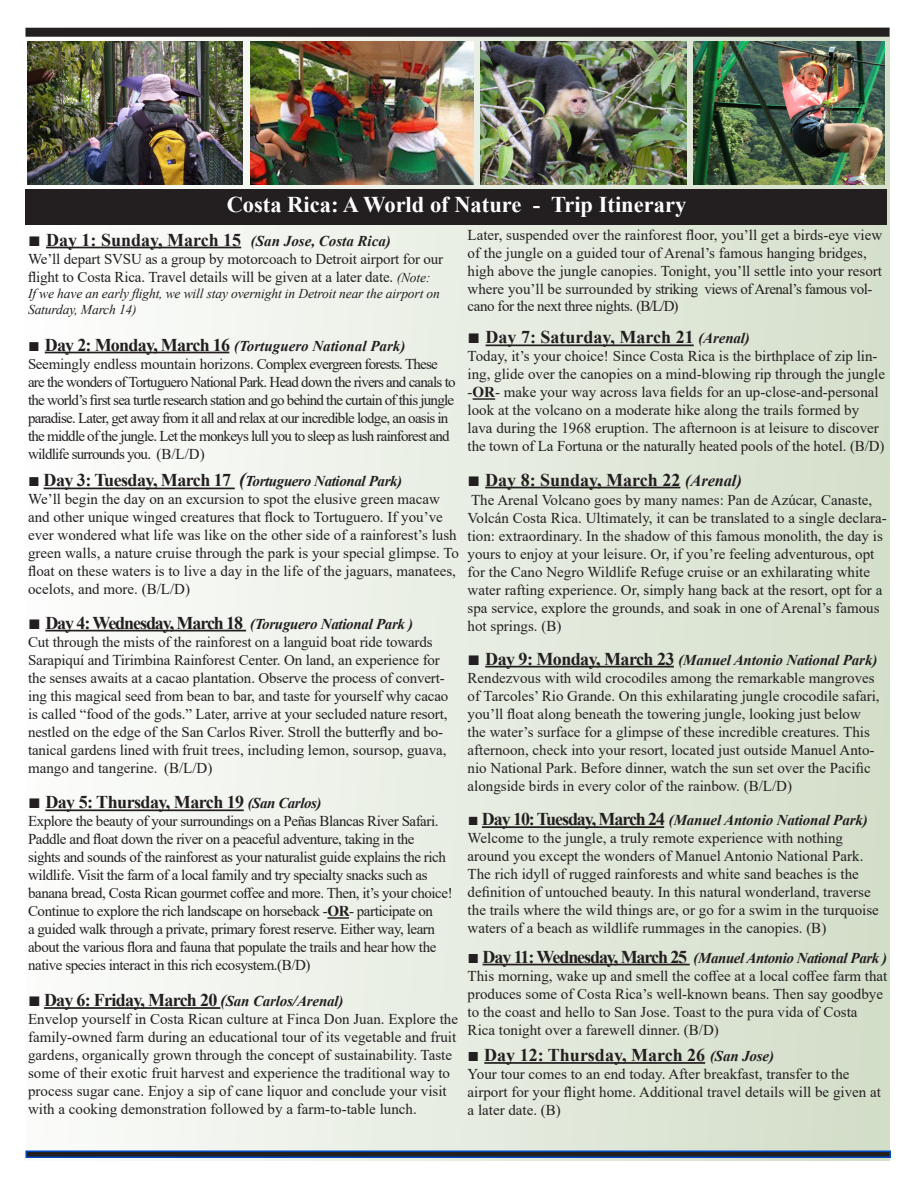
<style>
.page{position:relative;width:918px;height:1188px;background:#fff}
.page>*{position:absolute;margin:0;border:0;box-sizing:border-box;transform-origin:0 0}
.t1{font:700 22.5px "Times New Roman";color:#fff}
.t2{font:700 18px "Times New Roman";color:#231f20}
.t3{font:700 18px "Times New Roman";letter-spacing:-.04em;color:#231f20}
.t4{font:700 18px "Times New Roman";letter-spacing:-.03em;color:#231f20}
.t5{font:15px/18px "Times New Roman";color:#231f20}
.t6{font:15px/18px "Times New Roman";letter-spacing:-.03em;color:#231f20}
.t7{font:15px/18px "Times New Roman";letter-spacing:-.05em;color:#231f20}
.t8{font:italic 13.5px/16.2px "Times New Roman";letter-spacing:-.01em;color:#231f20}
.s1{font-weight:400;font-size:21px}
.s2{font-style:italic;font-size:15px}
.s3{font-style:italic;font-size:13.5px}
.s4{font-size:19.5px}
.s5{font-weight:700;font-size:18px}
.s6{font-weight:700;font-style:italic}
.s7{font-weight:700;font-style:italic;font-size:19.5px}
.s8{font-size:21px}
.s9{font-weight:700}
.s10{font-style:italic;font-size:16.5px}
.s11{font-size:18px}
.s12{font-weight:700;font-size:19.5px}
</style>
<div class="page">
<div style="left:26px;top:27px;width:864px;height:1134px;background:linear-gradient(to right,#fcfcfb,#d3dec9)"></div>
<div style="left:26px;top:1151px;width:864px;height:6px;background:#231f20"></div>
<div style="left:25px;top:1150px;width:866px;height:8px;border:2px solid #0149c2"></div>
<hr style="left:46px;top:247px;width:195px;height:1px;background:#231f20">
<hr style="left:45px;top:352px;width:184px;height:1px;background:#231f20">
<hr style="left:44px;top:488px;width:191px;height:1px;background:#231f20">
<hr style="left:45px;top:630px;width:201px;height:1px;background:#231f20">
<hr style="left:45px;top:809px;width:199px;height:2px;background:#231f20">
<hr style="left:327px;top:917px;width:22px;height:2px;background:#231f20">
<hr style="left:44px;top:1007px;width:176px;height:2px;background:#231f20">
<hr style="left:486px;top:345px;width:208px;height:1px;background:#231f20">
<hr style="left:473px;top:398px;width:22px;height:2px;background:#231f20">
<hr style="left:485px;top:487px;width:195px;height:1px;background:#231f20">
<hr style="left:485px;top:666px;width:189px;height:2px;background:#231f20">
<hr style="left:482px;top:826px;width:182px;height:2px;background:#231f20">
<hr style="left:483px;top:964px;width:207px;height:1px;background:#231f20">
<hr style="left:484px;top:1062px;width:221px;height:2px;background:#231f20">
<div style="left:26px;top:189px;width:861px;height:36px;background:#231f20"></div>
<div style="left:26px;top:28px;width:864px;height:9px;border:4px solid #231f20"></div>
<img style="left:27px;top:41px;width:215px;height:143px">
<img style="left:481px;top:42px;width:205px;height:142px">
<img style="left:251px;top:41px;width:223px;height:143px">
<img style="left:693px;top:41px;width:191px;height:143px">
<h1 class="t1" style="left:227px;top:188px;width:461px">Costa Rica: A World of Nature - Trip Itinerary</h1>
<p class="t2" style="left:28px;top:227px;width:364px"><span class="s1">■</span> Day 1: Sunday, March 15 <span class="s2">(San Jose, Costa Rica)</span></p>
<p class="t5" style="left:28px;top:249px;width:417px">We’ll depart SVSU as a group by motorcoach to Detroit airport for our flight to Costa Rica. Travel details will be given at a later date. <span class="s3">(Note:</span></p>
<p class="t8" style="left:28px;top:285px;width:413px">If we have an early flight, we will stay overnight in Detroit near the airport on<br>Saturday, March 14)</p>
<p class="t7" style="left:28px;top:336px;width:429px"><span class="s4">■</span> <span class="s5">Day 2: Monday, March 16</span> <span class="s6">(Tortuguero National Park)<br></span>Seemingly endless mountain horizons. Complex evergreen forests. These are the wonders of Tortuguero National Park. Head down the rivers and canals to the world’s first sea turtle research station and go behind the curtain of this jungle paradise. Later, get away from it all and relax at our incredible lodge, an oasis in the middle of the jungle. Let the monkeys lull you to sleep as lush rainforest and wildlife surrounds you. (B/L/D)</p>
<p class="t5" style="left:28px;top:472px;width:432px"><span class="s4">■</span> <span class="s5">Day 3: Tuesday, March 17</span> <span class="s7">(</span><span class="s6">Tortuguero National Park)<br></span>We’ll begin the day on an excursion to spot the elusive green macaw and other unique winged creatures that flock to Tortuguero. If you’ve ever wondered what life was like on the other side of a rainforest’s lush green walls, a nature cruise through the park is your special glimpse. To float on these waters is to live a day in the life of the jaguars, manatees, ocelots, and more. (B/L/D)</p>
<p class="t5" style="left:28px;top:614px;width:422px"><span class="s8">■</span> <span class="s5">Day 4: Wednesday, March 18</span> <span class="s6">(Toruguero National Park )<br></span>Cut through the mists of the rainforest on a languid boat ride towards Sarapiquí and Tirimbina Rainforest Center. On land, an experience for the senses awaits at a cacao plantation. Observe the process of convert&shy;ing this magical seed from bean to bar, and taste for yourself why cacao is called “food of the gods.” Later, arrive at your secluded nature resort, nestled on the edge of the San Carlos River. Stroll the butterfly and bo&shy;tanical gardens lined with fruit trees, including lemon, soursop, guava, mango and tangerine. (B/L/D)</p>
<p class="t4" style="left:28px;top:789px;width:295px"><span class="s1">■</span> Day 5: Thursday, March 19 <span class="s2">(San Carlos)</span></p>
<p class="t6" style="left:28px;top:812px;width:426px">Explore the beauty of your surroundings on a Peñas Blancas River Safari.<br>Paddle and float down the river on a peaceful adventure, taking in the<br>sights and sounds of the rainforest as your naturalist guide explains the rich wildlife. Visit the farm of a local family and try specialty snacks such as banana bread, Costa Rican gourmet coffee and more. Then, it’s your choice!<br>Continue to explore the rich landscape on horseback -<span class="s9">OR</span>- participate on<br>a guided walk through a private, primary forest reserve. Either way, learn about the various flora and fauna that populate the trails and hear how the native species interact in this rich ecosystem.(B/D)</p>
<p class="t3" style="left:28px;top:987px;width:317px"><span class="s1">■</span> Day 6: Friday, March 20 <span class="s10">(</span><span class="s2">San Carlos/Arenal)</span></p>
<p class="t5" style="left:28px;top:1010px;width:431px">Envelop yourself in Costa Rican culture at Finca Don Juan. Explore the family-owned farm during an educational tour of its vegetable and fruit gardens, organically grown through the concept of sustainability. Taste some of their exotic fruit harvest and experience the traditional way to process sugar cane. Enjoy a sip of cane liquor and conclude your visit with a cooking demonstration followed by a farm-to-table lunch.</p>
<p class="t5" style="left:468px;top:226px;width:416px">Later, suspended over the rainforest floor, you’ll get a birds-eye view of the jungle on a guided tour of Arenal’s famous hanging bridges, high above the jungle canopies. Tonight, you’ll settle into your resort where you’ll be surrounded by striking views of Arenal’s famous vol&shy;cano for the next three nights. (B/L/D)</p>
<p class="t2" style="left:468px;top:324px;width:284px"><span class="s1">■</span> Day 7: Saturday, March 21 <span class="s2">(Arenal)</span></p>
<p class="t5" style="left:468px;top:347px;width:419px">Today, it’s your choice! Since Costa Rica is the birthplace of zip lin&shy;ing, glide over the canopies on a mind-blowing rip through the jungle -<span class="s9">OR</span>- make your way across lava fields for an up-close-and-personal look at the volcano on a moderate hike along the trails formed by lava during the 1968 eruption. The afternoon is at leisure to discover the town of La Fortuna or the naturally heated pools of the hotel. (B/D)</p>
<p class="t2" style="left:468px;top:467px;width:276px"><span class="s1">■</span> Day 8: Sunday, March 22 <span class="s10">(Arenal)</span></p>
<p class="t5" style="left:468px;top:491px;width:421px">The Arenal Volcano goes by many names: Pan de Azúcar, Canaste, Volcán Costa Rica. Ultimately, it can be translated to a single declara&shy;tion: extraordinary. In the shadow of this famous monolith, the day is yours to enjoy at your leisure. Or, if you’re feeling adventurous, opt for the Cano Negro Wildlife Refuge cruise or an exhilarating white water rafting experience. Or, simply hang back at the resort, opt for a spa service, explore the grounds, and soak in one of Arenal’s famous hot springs. (B)</p>
<p class="t5" style="left:468px;top:650px;width:414px"><span class="s8">■</span> <span class="s5">Day 9: Monday, March 23</span> <span class="s6">(Manuel Antonio National Park)<br></span>Rendezvous with wild crocodiles among the remarkable mangroves of Tarcoles’ Rio Grande. On this exhilarating jungle crocodile safari, you’ll float along beneath the towering jungle, looking just below the water’s surface for a glimpse of these incredible creatures. This afternoon, check into your resort, located just outside Manuel Anto&shy;nio National Park. Before dinner, watch the sun set over the Pacific alongside birds in every color of the rainbow. (B/L/D)</p>
<p class="t5" style="left:468px;top:811px;width:413px"><span class="s11">■</span> <span class="s5">Day 10: Tuesday, March 24</span> <span class="s6">(Manuel Antonio National Park)<br></span>Welcome to the jungle, a truly remote experience with nothing around you except the wonders of Manuel Antonio National Park.<br>The rich idyll of rugged rainforests and white sand beaches is the definition of untouched beauty. In this natural wonderland, traverse the trails where the wild things are, or go for a swim in the turquoise waters of a beach as wildlife rummages in the canopies. (B)</p>
<p class="t5" style="left:468px;top:948px;width:421px"><span class="s12">■</span> <span class="s5">Day 11: Wednesday, March 25</span> <span class="s6">(Manuel Antonio National Park )<br></span>This morning, wake up and smell the coffee at a local coffee farm that produces some of Costa Rica’s well-known beans. Then say goodbye to the coast and hello to San Jose. Toast to the pura vida of Costa Rica tonight over a farewell dinner. (B/D)</p>
<p class="t2" style="left:468px;top:1042px;width:308px"><span class="s4">■</span> Day 12: Thursday, March 26 <span class="s2">(San Jose)</span></p>
<p class="t5" style="left:468px;top:1065px;width:415px">Your tour comes to an end today. After breakfast, transfer to the airport for your flight home. Additional travel details will be given at a later date. (B)</p>
</div>
